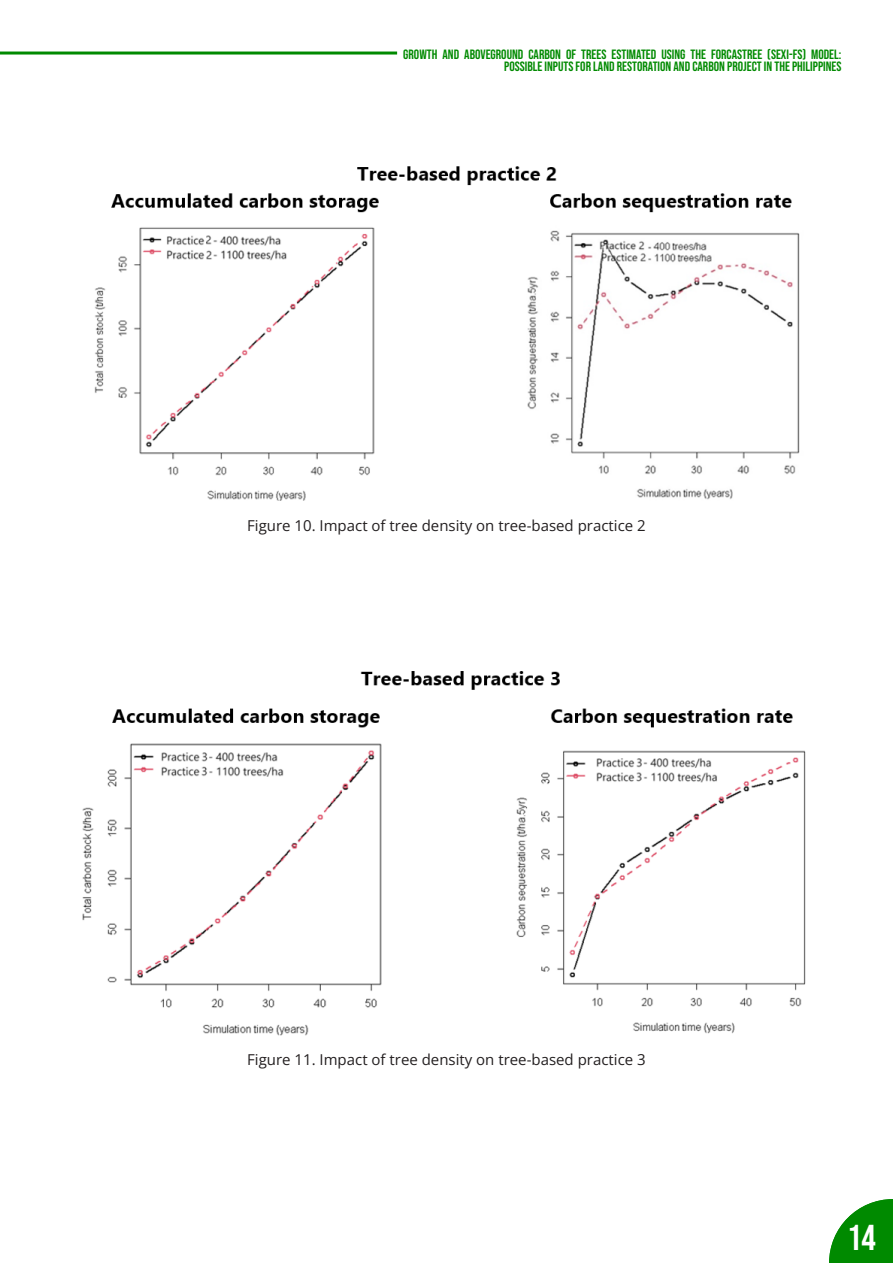
<style>
.page{position:relative;width:893px;height:1263px;background:#fff}
.page>*{position:absolute;margin:0;border:0;box-sizing:border-box;transform-origin:0 0}
.t1{font:36px "Bebas Neue";color:#fff}
.t2{font:15px "Open Sans";color:#231f20}
.t3{font:13.5px/12px "Bebas Neue";color:#008a00;text-align:right}
</style>
<div class="page">
<svg style="left:829px;top:1199px;width:64px;height:64px"></svg>
<img style="left:94px;top:166px;width:706px;height:335px">
<img style="left:82px;top:671px;width:724px;height:365px">
<hr style="left:0;top:52px;width:397px;height:3px;background:#008a00">
<p class="t3" style="left:403px;top:48px;width:440px">GROWTH AND ABOVEGROUND CARBON OF TREES ESTIMATED USING THE FORCASTREE (SEXI-FS) MODEL:<br>POSSIBLE INPUTS FOR LAND RESTORATION AND CARBON PROJECT IN THE PHILIPPINES</p>
<p class="t2" style="left:247px;top:516px;width:400px">Figure 10. Impact of tree density on tree-based practice 2</p>
<p class="t2" style="left:247px;top:1049px;width:400px">Figure 11. Impact of tree density on tree-based practice 3</p>
<p class="t1" style="left:847px;top:1217px;width:30px">14</p>
</div>
